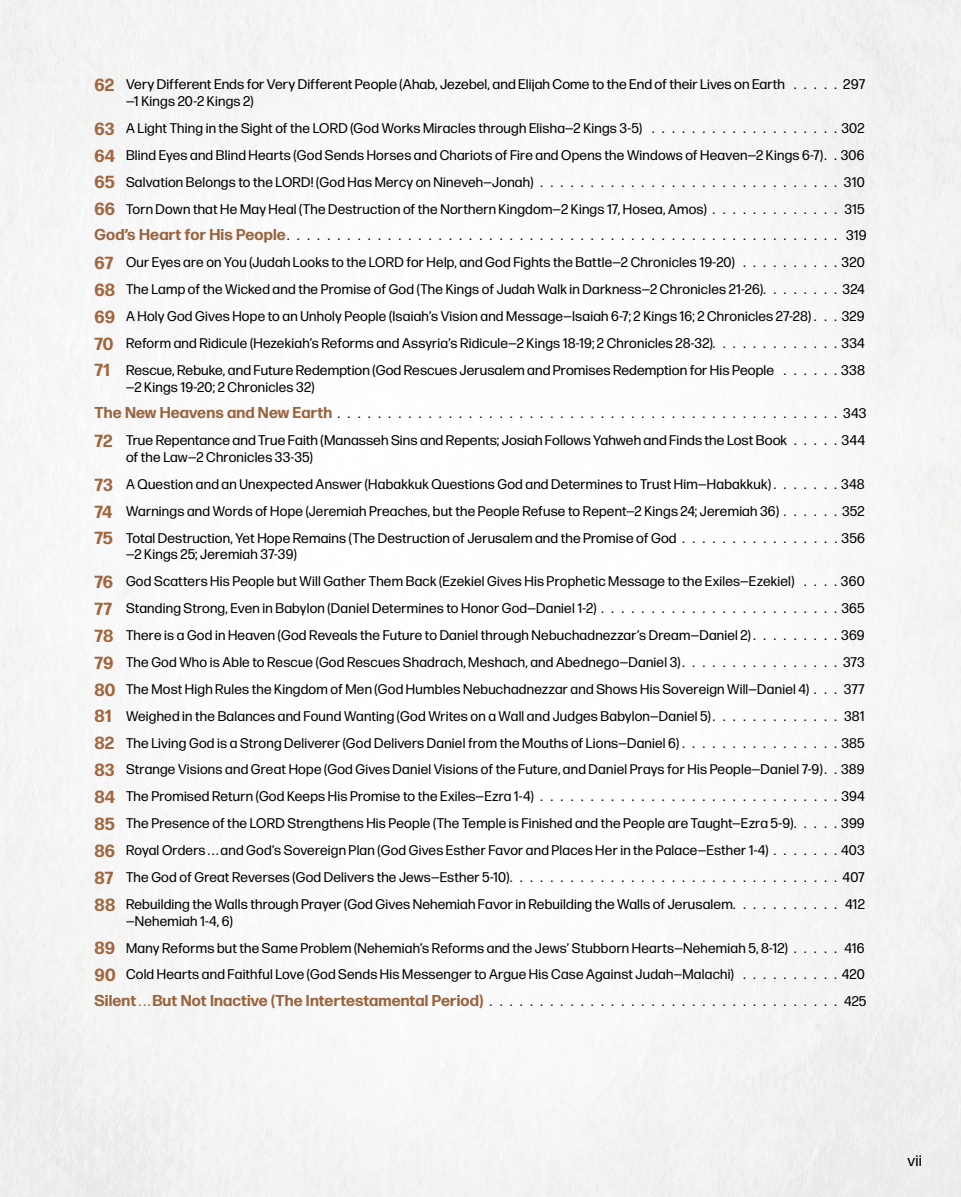
<style>
.page{position:relative;width:961px;height:1197px;background:#fff}
.page>*{position:absolute;margin:0;border:0;box-sizing:border-box;transform-origin:0 0}
.t1{font:700 15.75px "Forma DJR Text";letter-spacing:.01em;color:#9a643e}
.t2{font:15.75px "Forma DJR Text";color:#000}
.t3{font:14px/26.9px "Forma DJR Text";letter-spacing:.015em;color:#000}
.s1{font-weight:700;font-size:17.5px;color:#a2653d}
.s2{font-weight:400;color:#a2653d}
</style>
<div class="page">
<p class="t3" style="left:126px;top:76px;width:741px;line-height:16.8px;text-indent:-32px"><span class="s1">62</span> Very Different Ends for Very Different People (Ahab, Jezebel, and Elijah Come to the End of their Lives on Earth . . . . . 297 —1 Kings 20-2 Kings 2)</p>
<p class="t3" style="left:94px;top:114px;width:771px"><span class="s1">63</span> A Light Thing in the Sight of the LORD (God Works Miracles through Elisha—2 Kings 3-5) . . . . . . . . . . . . . . . . . . . 302<br><span class="s1">64</span> Blind Eyes and Blind Hearts (God Sends Horses and Chariots of Fire and Opens the Windows of Heaven—2 Kings 6-7)</p>
<p class="t3" style="left:841px;top:141px;width:25px">306</p>
<p class="t3" style="left:94px;top:168px;width:440px"><span class="s1">65</span> Salvation Belongs to the LORD! (God Has Mercy on Nineveh—Jonah)</p>
<p class="t3" style="left:844px;top:168px;width:22px">310</p>
<p class="t3" style="left:94px;top:195px;width:614px"><span class="s1">66</span> Torn Down that He May Heal (The Destruction of the Northern Kingdom—2 Kings 17, Hosea, Amos)</p>
<p class="t3" style="left:844px;top:195px;width:22px">315</p>
<p class="t1" style="left:94px;top:225px;width:193px">God’s Heart for His People</p>
<p class="t3" style="left:94px;top:222px;width:773px;text-indent:751px">319<br><span class="s1">67</span> Our Eyes are on You (Judah Looks to the LORD for Help, and God Fights the Battle—2 Chronicles 19-20) . . . . . . . . . . 320<br><span class="s1">68</span> The Lamp of the Wicked and the Promise of God (The Kings of Judah Walk in Darkness—2 Chronicles 21-26)</p>
<p class="t3" style="left:842px;top:275px;width:24px">324</p>
<p class="t3" style="left:94px;top:302px;width:718px"><span class="s1">69</span> A Holy God Gives Hope to an Unholy People (Isaiah’s Vision and Message—Isaiah 6-7; 2 Kings 16; 2 Chronicles 27-28)</p>
<p class="t3" style="left:842px;top:302px;width:24px">329</p>
<p class="t3" style="left:94px;top:329px;width:620px"><span class="s1">70</span> Reform and Ridicule (Hezekiah’s Reforms and Assyria’s Ridicule—2 Kings 18-19; 2 Chronicles 28-32)</p>
<p class="t3" style="left:94px;top:329px;width:772px;text-align:right">334<br><span class="s1">71</span> Rescue, Rebuke, and Future Redemption (God Rescues Jerusalem and Promises Redemption for His People . . . . . . 338</p>
<p class="t3" style="left:126px;top:373px;width:190px">—2 Kings 19-20; 2 Chronicles 32)</p>
<p class="t1" style="left:94px;top:403px;width:239px">The New Heavens and New Earth</p>
<p class="t3" style="left:843px;top:400px;width:25px">343</p>
<p class="t3" style="left:94px;top:426px;width:694px"><span class="s1">72</span> True Repentance and True Faith (Manasseh Sins and Repents; Josiah Follows Yahweh and Finds the Lost Book</p>
<p class="t3" style="left:841px;top:426px;width:25px">344</p>
<p class="t3" style="left:94px;top:443px;width:678px;text-indent:32px">of the Law—2 Chronicles 33-35)<br><span class="s1">73</span> A Question and an Unexpected Answer (Habakkuk Questions God and Determines to Trust Him—Habakkuk)</p>
<p class="t3" style="left:841px;top:470px;width:25px">348</p>
<p class="t3" style="left:94px;top:497px;width:686px"><span class="s1">74</span> Warnings and Words of Hope (Jeremiah Preaches, but the People Refuse to Repent—2 Kings 24; Jeremiah 36)</p>
<p class="t3" style="left:842px;top:497px;width:24px">352</p>
<p class="t3" style="left:94px;top:524px;width:583px"><span class="s1">75</span> Total Destruction, Yet Hope Remains (The Destruction of Jerusalem and the Promise of God</p>
<p class="t3" style="left:841px;top:524px;width:25px">356</p>
<p class="t3" style="left:94px;top:541px;width:772px;text-indent:32px">—2 Kings 25; Jeremiah 37-39)<br><span class="s1">76</span> God Scatters His People but Will Gather Them Back (Ezekiel Gives His Prophetic Message to the Exiles—Ezekiel) . . . . 360<br><span class="s1">77</span> Standing Strong, Even in Babylon (Daniel Determines to Honor God—Daniel 1-2)</p>
<p class="t3" style="left:841px;top:594px;width:25px">365</p>
<p class="t3" style="left:94px;top:621px;width:658px"><span class="s1">78</span> There is a God in Heaven (God Reveals the Future to Daniel through Nebuchadnezzar’s Dream—Daniel 2)</p>
<p class="t3" style="left:841px;top:621px;width:25px">369</p>
<p class="t3" style="left:94px;top:648px;width:587px"><span class="s1">79</span> The God Who is Able to Rescue (God Rescues Shadrach, Meshach, and Abednego—Daniel 3)</p>
<p class="t3" style="left:843px;top:648px;width:23px">373</p>
<p class="t3" style="left:94px;top:675px;width:716px"><span class="s1">80</span> The Most High Rules the Kingdom of Men (God Humbles Nebuchadnezzar and Shows His Sovereign Will—Daniel 4)</p>
<p class="t3" style="left:844px;top:675px;width:22px">377</p>
<p class="t3" style="left:94px;top:702px;width:618px"><span class="s1">81</span> Weighed in the Balances and Found Wanting (God Writes on a Wall and Judges Babylon—Daniel 5)</p>
<p class="t3" style="left:844px;top:702px;width:22px">381</p>
<p class="t3" style="left:94px;top:729px;width:586px"><span class="s1">82</span> The Living God is a Strong Deliverer (God Delivers Daniel from the Mouths of Lions—Daniel 6)</p>
<p class="t3" style="left:841px;top:729px;width:25px">385</p>
<p class="t3" style="left:94px;top:756px;width:730px"><span class="s1">83</span> Strange Visions and Great Hope (God Gives Daniel Visions of the Future, and Daniel Prays for His People—Daniel 7-9)</p>
<p class="t3" style="left:841px;top:756px;width:25px">389</p>
<p class="t3" style="left:94px;top:783px;width:441px"><span class="s1">84</span> The Promised Return (God Keeps His Promise to the Exiles—Ezra 1-4)</p>
<p class="t3" style="left:841px;top:783px;width:25px">394</p>
<p class="t3" style="left:94px;top:809px;width:700px"><span class="s1">85</span> The Presence of the LORD Strengthens His People (The Temple is Finished and the People are Taught—Ezra 5-9)</p>
<p class="t3" style="left:841px;top:809px;width:25px">399</p>
<p class="t3" style="left:94px;top:836px;width:675px"><span class="s1">86</span> Royal Orders ... and God’s Sovereign Plan (God Gives Esther Favor and Places Her in the Palace—Esther 1-4)</p>
<p class="t3" style="left:841px;top:836px;width:25px">403</p>
<p class="t3" style="left:94px;top:863px;width:417px"><span class="s1">87</span> The God of Great Reverses (God Delivers the Jews—Esther 5-10)</p>
<p class="t3" style="left:842px;top:863px;width:24px">407</p>
<p class="t3" style="left:94px;top:890px;width:640px"><span class="s1">88</span> Rebuilding the Walls through Prayer (God Gives Nehemiah Favor in Rebuilding the Walls of Jerusalem</p>
<p class="t3" style="left:845px;top:890px;width:21px">412</p>
<p class="t3" style="left:94px;top:907px;width:695px;text-indent:32px">—Nehemiah 1-4, 6)<br><span class="s1">89</span> Many Reforms but the Same Problem (Nehemiah’s Reforms and the Jews’ Stubborn Hearts—Nehemiah 5, 8-12)</p>
<p class="t3" style="left:94px;top:934px;width:772px;text-align:right">416<br><span class="s1">90</span> Cold Hearts and Faithful Love (God Sends His Messenger to Argue His Case Against Judah—Malachi) . . . . . . . . . . 420</p>
<p class="t1" style="left:94px;top:991px;width:390px">Silent <span class="s2">...</span> But Not Inactive (The Intertestamental Period)</p>
<p class="t3" style="left:844px;top:987px;width:24px">425</p>
<p class="t2" style="left:907px;top:1151px;width:16px">vii</p>
</div>
